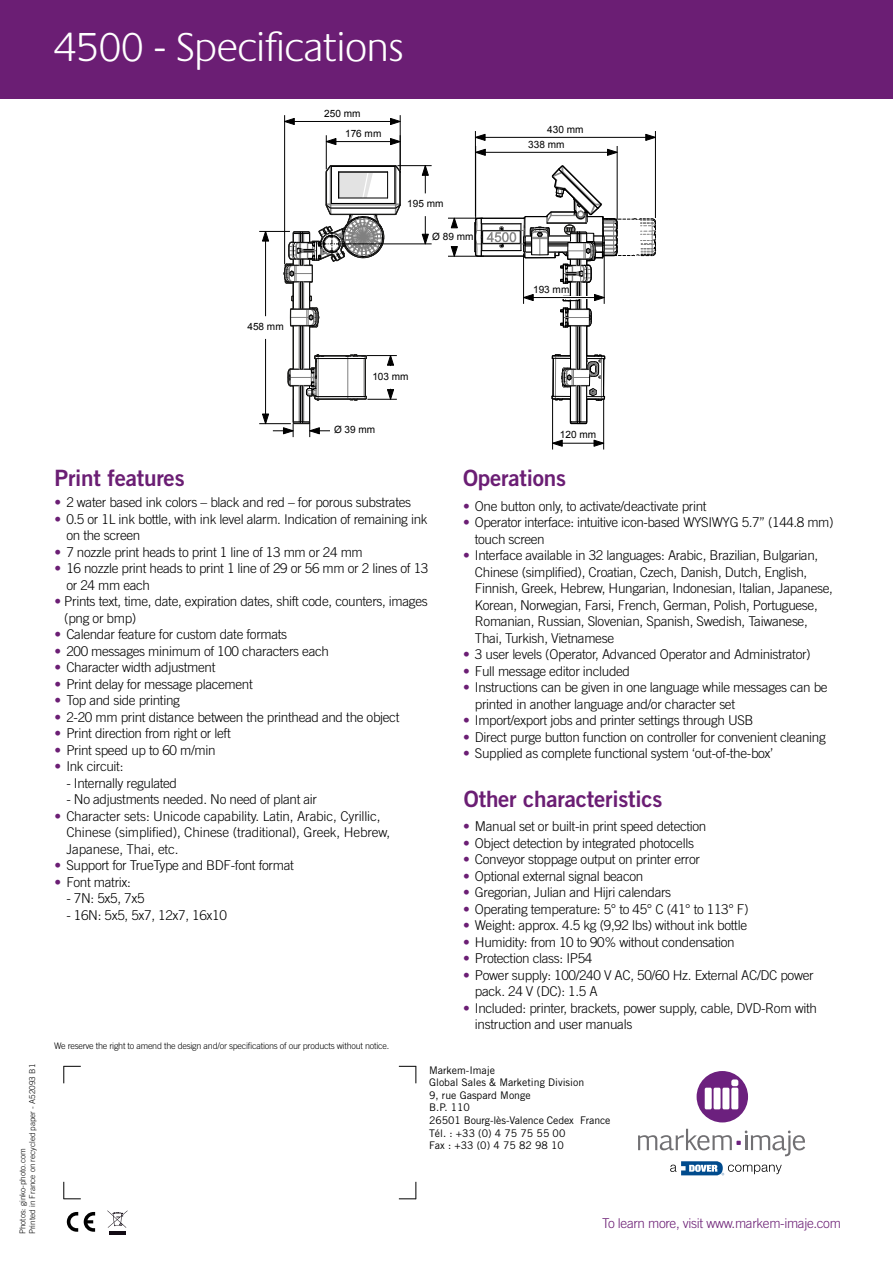
<style>
.page{position:relative;width:893px;height:1263px;background:#fff}
.page>*{position:absolute;margin:0;border:0;box-sizing:border-box;transform-origin:0 0}
.t1{font:300 42px "Praxis";letter-spacing:-.005em;color:#fff}
.t2{font:22.5px "Trade Gothic Bold Two";letter-spacing:-.01em;color:#6b1e74}
.t3{font:300 13.5px/16.5px "Trade Gothic";letter-spacing:-.025em;color:#000}
.t4{font:300 13.5px "Trade Gothic";letter-spacing:-.025em;color:#6b1e74}
.t5{font:10.5px/12.6px "Trade Gothic";color:#000}
.t6{font:10.05px "Arial";color:#000}
.t7{font:300 9px "Trade Gothic";letter-spacing:-.025em;color:#000}
.t8{font:300 8.1px/9.8px "Trade Gothic";color:#000}
.s1{color:#6b1e74}
</style>
<div class="page">
<div style="left:696px;top:1071px;width:52px;height:51px;background:#6c207e;border-radius:50%"></div>
<div style="left:705px;top:1088px;width:7px;height:21px;background:#fff;border-radius:2px"></div>
<div style="left:713px;top:1088px;width:8px;height:21px;background:#fff;border-radius:2px"></div>
<div style="left:722px;top:1088px;width:7px;height:21px;background:#fff;border-radius:2px"></div>
<div style="left:731px;top:1088px;width:7px;height:21px;background:#fff;border-radius:2px"></div>
<div style="left:731px;top:1079px;width:7px;height:7px;background:#fff;border-radius:2px"></div>
<svg style="left:638px;top:1129px;width:167px;height:46px"></svg>
<svg style="left:63px;top:1066px;width:18px;height:17px"></svg>
<svg style="left:63px;top:1182px;width:18px;height:17px"></svg>
<svg style="left:399px;top:1182px;width:17px;height:17px"></svg>
<svg style="left:399px;top:1066px;width:17px;height:17px"></svg>
<div style="left:0;top:0;width:893px;height:98px;background:#6b1e74"></div>
<hr style="left:326px;top:141px;width:74px;height:1px;background:#000">
<hr style="left:326px;top:135px;width:1px;height:34px;background:#000">
<svg style="left:390px;top:138px;width:10px;height:7px"></svg>
<svg style="left:326px;top:138px;width:11px;height:7px"></svg>
<hr style="left:285px;top:121px;width:115px;height:1px;background:#000">
<hr style="left:400px;top:115px;width:1px;height:58px;background:#000">
<hr style="left:284px;top:115px;width:1px;height:149px;background:#000">
<svg style="left:390px;top:118px;width:11px;height:7px"></svg>
<svg style="left:284px;top:118px;width:11px;height:7px"></svg>
<hr style="left:476px;top:152px;width:141px;height:1px;background:#000">
<hr style="left:617px;top:146px;width:1px;height:74px;background:#000">
<svg style="left:476px;top:149px;width:10px;height:7px"></svg>
<svg style="left:607px;top:149px;width:11px;height:7px"></svg>
<svg style="left:474px;top:164px;width:182px;height:260px"></svg>
<hr style="left:475px;top:137px;width:180px;height:1px;background:#000">
<hr style="left:475px;top:131px;width:1px;height:85px;background:#000">
<hr style="left:655px;top:131px;width:1px;height:87px;background:#000">
<svg style="left:475px;top:134px;width:11px;height:7px"></svg>
<svg style="left:645px;top:134px;width:11px;height:7px"></svg>
<hr style="left:448px;top:218px;width:35px;height:1px;background:#000">
<hr style="left:448px;top:256px;width:36px;height:1px;background:#000">
<svg style="left:450px;top:217px;width:8px;height:12px"></svg>
<svg style="left:450px;top:246px;width:8px;height:11px"></svg>
<hr style="left:259px;top:423px;width:32px;height:1px;background:#000">
<hr style="left:259px;top:231px;width:31px;height:1px;background:#000">
<svg style="left:262px;top:165px;width:139px;height:273px"></svg>
<hr style="left:553px;top:443px;width:51px;height:1px;background:#000">
<hr style="left:552px;top:399px;width:1px;height:50px;background:#000">
<hr style="left:603px;top:400px;width:1px;height:49px;background:#000">
<svg style="left:552px;top:439px;width:11px;height:8px"></svg>
<svg style="left:593px;top:439px;width:11px;height:8px"></svg>
<hr style="left:397px;top:165px;width:35px;height:1px;background:#000">
<hr style="left:341px;top:244px;width:91px;height:1px;background:#000">
<svg style="left:421px;top:165px;width:8px;height:28px"></svg>
<svg style="left:421px;top:216px;width:8px;height:29px"></svg>
<svg style="left:67px;top:1212px;width:11px;height:20px"></svg>
<svg style="left:84px;top:1212px;width:11px;height:20px"></svg>
<hr style="left:109px;top:1231px;width:17px;height:4px;background:#120b14">
<svg style="left:107px;top:1210px;width:21px;height:18px"></svg>
<h1 class="t1" style="left:54px;top:25px;width:351px">4500 - Specifications</h1>
<p class="t6" style="left:324px;top:107px;width:38px">250 mm</p>
<p class="t6" style="left:345px;top:127px;width:38px">176 mm</p>
<p class="t6" style="left:547px;top:123px;width:38px">430 mm</p>
<p class="t6" style="left:528px;top:138px;width:38px">338 mm</p>
<p class="t6" style="left:407px;top:197px;width:38px">195 mm</p>
<p class="t6" style="left:432px;top:230px;width:43px">Ø 89 mm</p>
<p class="t6" style="left:247px;top:320px;width:38px">458 mm</p>
<p class="t6" style="left:372px;top:370px;width:38px">103 mm</p>
<p class="t6" style="left:533px;top:283px;width:38px">193 mm</p>
<p class="t8" style="left:18px;top:1234px;width:172px;rotate:-90deg">Photos: ginko-photo.com<br>Printed in France on recycled paper - A52093 B1</p>
<p class="t6" style="left:334px;top:423px;width:43px">Ø 39 mm</p>
<h2 class="t2" style="left:54px;top:464px;width:132px">Print features</h2>
<p class="t3" style="left:54px;top:494px;width:358px"><span class="s1">•</span> 2 water based ink colors – black and red – for porous substrates</p>
<p class="t3" style="left:66px;top:511px;width:363px;text-indent:-12px"><span class="s1">•</span> 0.5 or 1L ink bottle, with ink level alarm. Indication of remaining ink on the screen</p>
<p class="t3" style="left:54px;top:544px;width:310px"><span class="s1">•</span> 7 nozzle print heads to print 1 line of 13 mm or 24 mm</p>
<p class="t3" style="left:66px;top:560px;width:363px;text-indent:-12px"><span class="s1">•</span> 16 nozzle print heads to print 1 line of 29 or 56 mm or 2 lines of 13 or 24 mm each</p>
<p class="t3" style="left:64px;top:593px;width:365px;text-indent:-10px"><span class="s1">•</span> Prints text, time, date, expiration dates, shift code, counters, images (png or bmp)</p>
<p class="t3" style="left:54px;top:626px;width:234px"><span class="s1">•</span> Calendar feature for custom date formats</p>
<p class="t3" style="left:54px;top:643px;width:276px"><span class="s1">•</span> 200 messages minimum of 100 characters each</p>
<p class="t3" style="left:54px;top:659px;width:163px"><span class="s1">•</span> Character width adjustment</p>
<p class="t3" style="left:54px;top:676px;width:200px"><span class="s1">•</span> Print delay for message placement</p>
<p class="t3" style="left:54px;top:692px;width:127px"><span class="s1">•</span> Top and side printing</p>
<p class="t3" style="left:54px;top:709px;width:346px"><span class="s1">•</span> 2-20 mm print distance between the printhead and the object</p>
<p class="t3" style="left:54px;top:725px;width:178px"><span class="s1">•</span> Print direction from right or left</p>
<p class="t3" style="left:54px;top:742px;width:163px"><span class="s1">•</span> Print speed up to 60 m/min</p>
<p class="t3" style="left:54px;top:758px;width:70px"><span class="s1">•</span> Ink circuit:</p>
<p class="t3" style="left:66px;top:775px;width:112px">- Internally regulated</p>
<p class="t3" style="left:66px;top:791px;width:252px">- No adjustments needed. No need of plant air</p>
<p class="t3" style="left:66px;top:808px;width:325px;text-indent:-12px"><span class="s1">•</span> Character sets: Unicode capability. Latin, Arabic, Cyrillic,<br>Chinese (simplified), Chinese (traditional), Greek, Hebrew,<br>Japanese, Thai, etc.</p>
<p class="t3" style="left:54px;top:857px;width:241px"><span class="s1">•</span> Support for TrueType and BDF-font format</p>
<p class="t3" style="left:54px;top:874px;width:78px"><span class="s1">•</span> Font matrix:</p>
<p class="t3" style="left:66px;top:890px;width:80px">- 7N: 5x5, 7x5</p>
<p class="t3" style="left:66px;top:907px;width:162px">- 16N: 5x5, 5x7, 12x7, 16x10</p>
<p class="t7" style="left:54px;top:1040px;width:337px">We reserve the right to amend the design and/or specifications of our products without notice.</p>
<p class="t6" style="left:560px;top:428px;width:38px">120 mm</p>
<h2 class="t2" style="left:463px;top:464px;width:104px">Operations</h2>
<p class="t3" style="left:463px;top:497px;width:245px"><span class="s1">•</span> One button only, to activate/deactivate print</p>
<p class="t3" style="left:475px;top:514px;width:360px;text-indent:-12px"><span class="s1">•</span> Operator interface: intuitive icon-based WYSIWYG 5.7” (144.8 mm) touch screen</p>
<p class="t3" style="left:475px;top:547px;width:359px;text-indent:-12px"><span class="s1">•</span> Interface available in 32 languages: Arabic, Brazilian, Bulgarian, Chinese (simplified), Croatian, Czech, Danish, Dutch, English, Finnish, Greek, Hebrew, Hungarian, Indonesian, Italian, Japanese, Korean, Norwegian, Farsi, French, German, Polish, Portuguese, Romanian, Russian, Slovenian, Spanish, Swedish, Taiwanese, Thai, Turkish, Vietnamese</p>
<p class="t3" style="left:463px;top:646px;width:349px"><span class="s1">•</span> 3 user levels (Operator, Advanced Operator and Administrator)</p>
<p class="t3" style="left:463px;top:662px;width:169px"><span class="s1">•</span> Full message editor included</p>
<p class="t3" style="left:475px;top:679px;width:354px;text-indent:-12px"><span class="s1">•</span> Instructions can be given in one language while messages can be printed in another language and/or character set</p>
<p class="t3" style="left:463px;top:712px;width:292px"><span class="s1">•</span> Import/export jobs and printer settings through USB</p>
<p class="t3" style="left:463px;top:728px;width:364px"><span class="s1">•</span> Direct purge button function on controller for convenient cleaning</p>
<p class="t3" style="left:463px;top:745px;width:312px"><span class="s1">•</span> Supplied as complete functional system ‘out-of-the-box’</p>
<h2 class="t2" style="left:464px;top:785px;width:200px">Other characteristics</h2>
<p class="t3" style="left:463px;top:818px;width:245px"><span class="s1">•</span> Manual set or built-in print speed detection</p>
<p class="t3" style="left:463px;top:835px;width:232px"><span class="s1">•</span> Object detection by integrated photocells</p>
<p class="t3" style="left:463px;top:851px;width:238px"><span class="s1">•</span> Conveyor stoppage output on printer error</p>
<p class="t3" style="left:463px;top:868px;width:182px"><span class="s1">•</span> Optional external signal beacon</p>
<p class="t3" style="left:463px;top:884px;width:210px"><span class="s1">•</span> Gregorian, Julian and Hijri calendars</p>
<p class="t3" style="left:463px;top:901px;width:287px"><span class="s1">•</span> Operating temperature: 5° to 45° C (41° to 113° F)</p>
<p class="t3" style="left:463px;top:917px;width:286px"><span class="s1">•</span> Weight: approx. 4.5 kg (9,92 lbs) without ink bottle</p>
<p class="t3" style="left:463px;top:934px;width:273px"><span class="s1">•</span> Humidity: from 10 to 90% without condensation</p>
<p class="t3" style="left:463px;top:950px;width:131px"><span class="s1">•</span> Protection class: IP54</p>
<p class="t3" style="left:475px;top:967px;width:340px;text-indent:-12px"><span class="s1">•</span> Power supply: 100/240 V AC, 50/60 Hz. External AC/DC power pack. 24 V (DC): 1.5 A</p>
<p class="t3" style="left:475px;top:1000px;width:344px;text-indent:-12px"><span class="s1">•</span> Included: printer, brackets, power supply, cable, DVD-Rom with instruction and user manuals</p>
<p class="t5" style="left:429px;top:1063px;width:183px">Markem-Imaje<br>Global Sales &amp; Marketing Division<br>9, rue Gaspard Monge<br>B.P. 110<br>26501 Bourg-lès-Valence Cedex France<br>Tél. : +33 (0) 4 75 75 55 00<br>Fax : +33 (0) 4 75 82 98 10</p>
<p class="t4" style="left:602px;top:1215px;width:240px">To learn more, visit www.markem-imaje.com</p>
</div>
